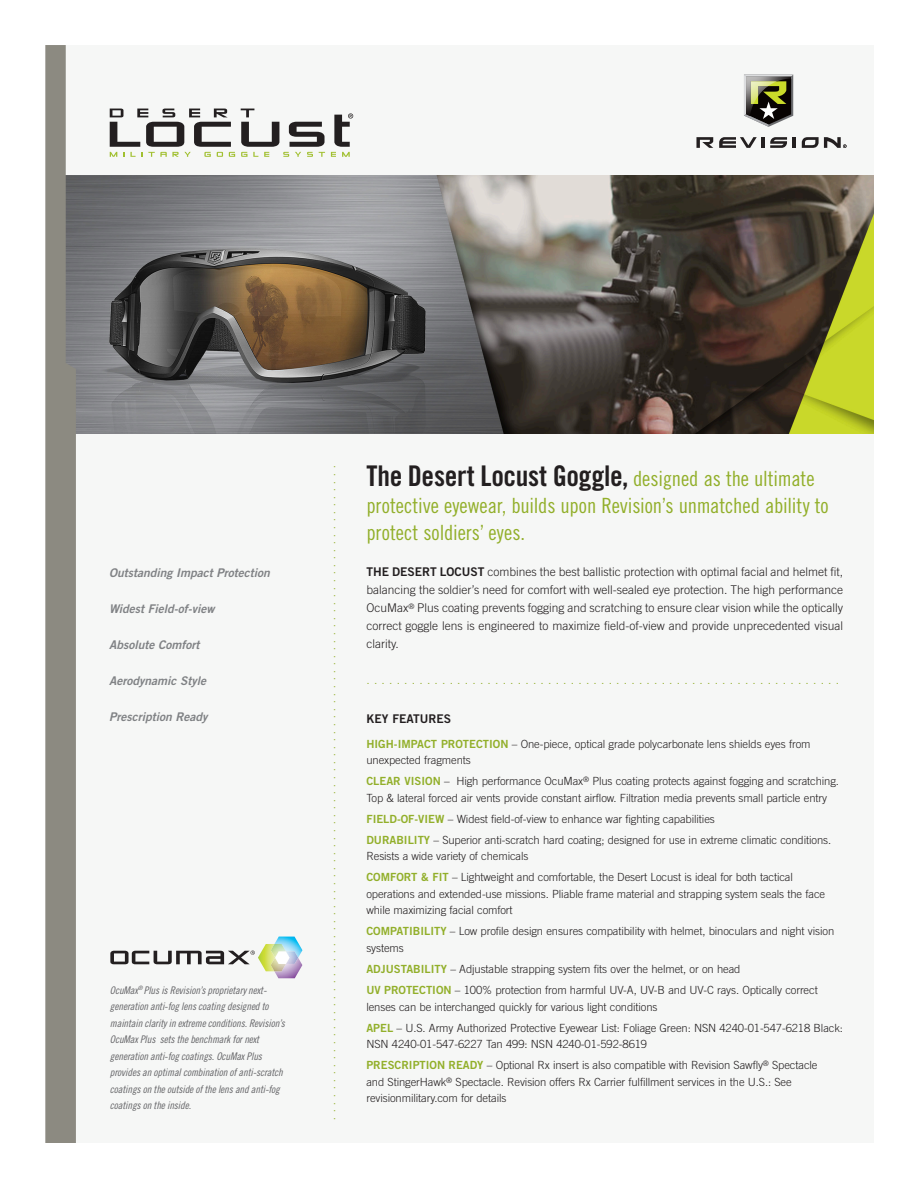
<style>
.page{position:relative;width:918px;height:1188px;background:#fff}
.page>*{position:absolute;margin:0;border:0;box-sizing:border-box;transform-origin:0 0}
.MAIN_TITLE{font:28.5px "Trade Gothic Bold Cond Twenty";letter-spacing:-.01em;color:#231f20}
.MAIN_TITLE-2{font:21px/27px "Trade Gothic Cond Eighteen";letter-spacing:-.005em;color:#92af2a}
.OPENING_BC{font:300 12px/18px "Trade Gothic";color:#231f20;text-align:justify}
.OPENING_BC-2{font:300 12px "Trade Gothic";color:#92af2a}
.t1{font:italic 12px "Trade Gothic Bold Two";color:#808285}
.t2{font:12px "Trade Gothic Bold Two";color:#231f20}
.t3{font:300 11.25px/16.5px "Trade Gothic";letter-spacing:-.01em;color:#231f20}
.t4{font:10.5px/16.5px "Trade Gothic Cond Eighteen Obl";letter-spacing:-.01em;color:#646467}
.s1{font-family:"Trade Gothic Cond Eighteen";font-size:21px;color:#92af2a}
.s2{font-family:"Trade Gothic Bold Two";font-weight:400}
.s3{font-family:"Trade Gothic Bold Two";font-weight:400;color:#92af2a}
</style>
<div class="page">
<div style="left:46px;top:45px;width:827px;height:1098px;background:#f6f7f6"></div>
<svg style="left:696px;top:137px;width:17px;height:11px"></svg>
<svg style="left:793px;top:137px;width:3px;height:11px"></svg>
<svg style="left:719px;top:137px;width:45px;height:11px"></svg>
<svg style="left:770px;top:137px;width:17px;height:11px"></svg>
<svg style="left:802px;top:137px;width:45px;height:11px"></svg>
<svg style="left:744px;top:75px;width:49px;height:52px;background:#79795f"></svg>
<img style="left:76px;top:175px;width:797px;height:258px">
<svg style="left:46px;top:45px;width:30px;height:1098px;background:#8e8c84"></svg>
<svg style="left:110px;top:937px;width:192px;height:41px"></svg>
<svg style="left:110px;top:109px;width:125px;height:48px"></svg>
<svg style="left:241px;top:109px;width:84px;height:48px"></svg>
<svg style="left:331px;top:113px;width:22px;height:44px"></svg>
<p class="t1" style="left:109px;top:565px;width:162px">Outstanding Impact Protection</p>
<p class="t1" style="left:109px;top:601px;width:107px">Widest Field-of-view</p>
<p class="t1" style="left:109px;top:637px;width:92px">Absolute Comfort</p>
<p class="t1" style="left:109px;top:673px;width:98px">Aerodynamic Style</p>
<p class="t1" style="left:109px;top:709px;width:100px">Prescription Ready</p>
<p class="t4" style="left:110px;top:982px;width:176px">OcuMax<sup>®</sup> Plus is Revision’s proprietary next&shy;generation anti-fog lens coating designed to maintain clarity in extreme conditions. Revision’s OcuMax Plus sets the benchmark for next generation anti-fog coatings. OcuMax Plus provides an optimal combination of anti-scratch coatings on the outside of the lens and anti-fog coatings on the inside.</p>
<p class="OPENING_BC-2" style="left:346px;top:465px;width:656px;rotate:90deg">.......................................................................................</p>
<p class="MAIN_TITLE" style="left:366px;top:459px;width:450px">The Desert Locust Goggle, <span class="s1">designed as the ultimate</span></p>
<p class="MAIN_TITLE-2" style="left:366px;top:492px;width:464px">protective eyewear, builds upon Revision’s unmatched ability to protect soldiers’ eyes.</p>
<p class="OPENING_BC" style="left:366px;top:563px;width:478px"><span class="s2">THE DESERT LOCUST</span> combines the best ballistic protection with optimal facial and helmet fit, balancing the soldier’s need for comfort with well-sealed eye protection. The high performance OcuMax<sup>®</sup> Plus coating prevents fogging and scratching to ensure clear vision while the optically correct goggle lens is engineered to maximize field-of-view and provide unprecedented visual clarity.</p>
<p class="OPENING_BC-2" style="left:366px;top:673px;width:474px">...............................................................</p>
<p class="t2" style="left:366px;top:711px;width:86px">KEY FEATURES</p>
<p class="t3" style="left:366px;top:735px;width:446px"><span class="s3">HIGH-IMPACT PROTECTION</span> – One-piece, optical grade polycarbonate lens shields eyes from unexpected fragments</p>
<p class="t3" style="left:366px;top:773px;width:474px"><span class="s3">CLEAR VISION</span> – High performance OcuMax<sup>®</sup> Plus coating protects against fogging and scratching.<br>Top &amp; lateral forced air vents provide constant airflow. Filtration media prevents small particle entry</p>
<p class="t3" style="left:366px;top:810px;width:350px"><span class="s3">FIELD-OF-VIEW</span> – Widest field-of-view to enhance war fighting capabilities</p>
<p class="t3" style="left:366px;top:831px;width:466px"><span class="s3">DURABILITY</span> – Superior anti-scratch hard coating; designed for use in extreme climatic conditions.<br>Resists a wide variety of chemicals</p>
<p class="t3" style="left:366px;top:869px;width:460px"><span class="s3">COMFORT &amp; FIT</span> – Lightweight and comfortable, the Desert Locust is ideal for both tactical operations and extended-use missions. Pliable frame material and strapping system seals the face while maximizing facial comfort</p>
<p class="t3" style="left:366px;top:923px;width:469px"><span class="s3">COMPATIBILITY</span> – Low profile design ensures compatibility with helmet, binoculars and night vision systems</p>
<p class="t3" style="left:366px;top:961px;width:376px"><span class="s3">ADJUSTABILITY</span> – Adjustable strapping system fits over the helmet, or on head</p>
<p class="t3" style="left:366px;top:982px;width:453px"><span class="s3">UV PROTECTION</span> – 100% protection from harmful UV-A, UV-B and UV-C rays. Optically correct lenses can be interchanged quickly for various light conditions</p>
<p class="t3" style="left:366px;top:1019px;width:478px"><span class="s3">APEL</span> – U.S. Army Authorized Protective Eyewear List: Foliage Green: NSN 4240-01-547-6218 Black:<br>NSN 4240-01-547-6227 Tan 499: NSN 4240-01-592-8619</p>
<p class="t3" style="left:366px;top:1057px;width:453px"><span class="s3">PRESCRIPTION READY</span> – Optional Rx insert is also compatible with Revision Sawfly<sup>®</sup> Spectacle and StingerHawk<sup>®</sup> Spectacle. Revision offers Rx Carrier fulfillment services in the U.S.: See revisionmilitary.com for details</p>
</div>
